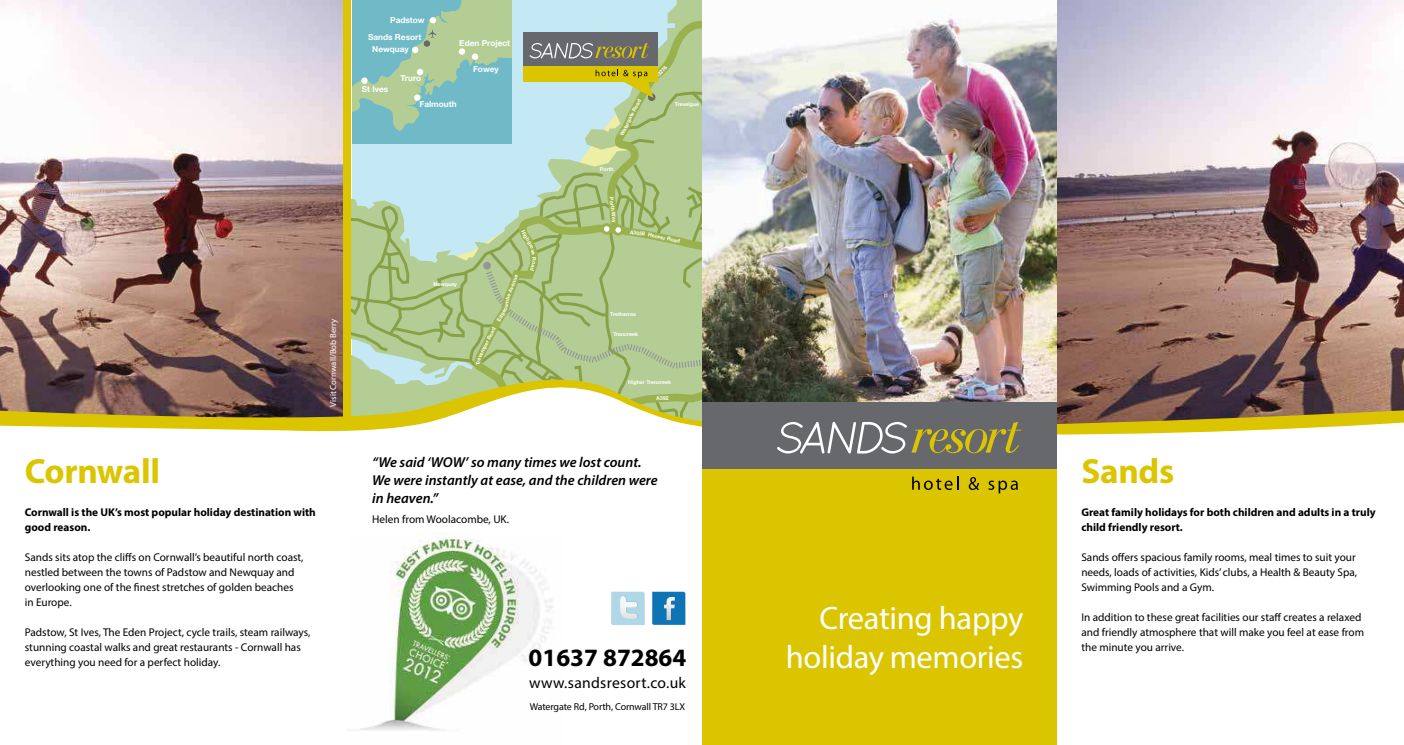
<style>
.page{position:relative;width:1404px;height:745px;background:#fff}
.page>*{position:absolute;margin:0;border:0;box-sizing:border-box;transform-origin:0 0}
.t1{font:700 35px "Myriad Pro";letter-spacing:-.01em;color:#dbc500}
.t2{font:32.5px/39px "Myriad Pro";letter-spacing:-.01em;color:#fff;text-align:right}
.t3{font:700 25px "Myriad Pro";color:#000}
.t4{font:15.62px "Myriad Pro";letter-spacing:.02em;color:#000}
.t5{font:italic 600 14.38px/17.6px "Myriad Pro";color:#000}
.t6{font:11.25px/15px "Myriad Pro";color:#000}
.t7{font:700 11.25px/15px "Myriad Pro";color:#000}
.t8{font:10px "Myriad Pro";letter-spacing:-.01em;color:#000}
.t9{font:8.75px "Myriad Pro";color:#fff}
.t10{font:700 8.25px "Helvetica Neue";color:#fff}
.t11{font:700 5.25px "Helvetica Neue";color:#fff}
</style>
<div class="page">
<img style="left:0;top:0;width:344px;height:360px">
<div style="left:702px;top:483px;width:354px;height:261px;background:#dbc500"></div>
<img style="left:360px;top:532px;width:193px;height:199px">
<img style="left:1056px;top:0;width:347px;height:360px">
<img style="left:706px;top:13px;width:350px;height:347px">
<img style="left:0;top:360px;width:1403px;height:4px">
<img style="left:0;top:364px;width:1403px;height:86px">
<div style="left:702px;top:402px;width:354px;height:66px;background:#67686b"></div>
<div style="left:702px;top:468px;width:354px;height:32px;background:#dbc500"></div>
<svg style="left:912px;top:476px;width:46px;height:13px"></svg>
<svg style="left:968px;top:477px;width:11px;height:12px"></svg>
<svg style="left:988px;top:480px;width:29px;height:13px"></svg>
<svg style="left:777px;top:421px;width:244px;height:32px"></svg>
<div style="left:344px;top:0;width:7px;height:422px;background:#dbc500"></div>
<svg style="left:611px;top:591px;width:34px;height:34px"></svg>
<svg style="left:652px;top:591px;width:33px;height:34px"></svg>
<svg style="left:349px;top:0;width:357px;height:423px;background:#afcca3"></svg>
<p class="t10" style="left:390px;top:15px;width:36px">Padstow</p>
<p class="t10" style="left:368px;top:32px;width:55px">Sands Resort</p>
<p class="t10" style="left:372px;top:44px;width:38px">Newquay</p>
<p class="t10" style="left:362px;top:84px;width:28px">St Ives</p>
<p class="t10" style="left:400px;top:73px;width:22px">Truro</p>
<p class="t10" style="left:459px;top:38px;width:52px">Eden Project</p>
<p class="t10" style="left:473px;top:64px;width:27px">Fowey</p>
<p class="t10" style="left:419px;top:99px;width:39px">Falmouth</p>
<p class="t9" style="left:330px;top:406px;width:89px;rotate:-90deg">Visit Cornwall/Bob Berry</p>
<p class="t11" style="left:433px;top:280px;width:25px">Newquay</p>
<p class="t11" style="left:505px;top:295px;width:15px;rotate:-68deg">e Ave</p>
<p class="t11" style="left:495px;top:319px;width:17px;rotate:-60deg">Edgec</p>
<p class="t11" style="left:477px;top:353px;width:32px;rotate:-63deg">emper Road</p>
<p class="t11" style="left:474px;top:365px;width:5px;rotate:-90deg">T</p>
<p class="t11" style="left:626px;top:118px;width:15px;rotate:-62deg">ate R</p>
<p class="t11" style="left:675px;top:100px;width:26px">Trevelgue</p>
<p class="t11" style="left:600px;top:166px;width:15px">Porth</p>
<p class="t11" style="left:614px;top:196px;width:27px;rotate:82deg">Porth Way</p>
<p class="t11" style="left:630px;top:228px;width:17px;rotate:9deg">A3058</p>
<p class="t11" style="left:648px;top:231px;width:34px;rotate:11deg">Henver Road</p>
<p class="t11" style="left:610px;top:310px;width:27px">Tretherras</p>
<p class="t11" style="left:613px;top:330px;width:26px">Trencreek</p>
<p class="t11" style="left:628px;top:378px;width:44px">Higher Trencreek</p>
<p class="t11" style="left:656px;top:395px;width:14px;rotate:-4deg">A392</p>
<p class="t5" style="left:372px;top:454px;width:287px">“We said ‘WOW’ so many times we lost count.<br>We were instantly at ease, and the children were in heaven.”</p>
<p class="t6" style="left:372px;top:512px;width:138px">Helen from Woolacombe, UK.</p>
<h1 class="t1" style="left:25px;top:458px;width:137px">Cornwall</h1>
<h1 class="t1" style="left:1081px;top:458px;width:94px">Sands</h1>
<p class="t7" style="left:1081px;top:505px;width:296px">Great family holidays for both children and adults in a truly child friendly resort.</p>
<p class="t6" style="left:1081px;top:550px;width:277px">Sands offers spacious family rooms, meal times to suit your needs, loads of activities, Kids’ clubs, a Health &amp; Beauty Spa,<br>Swimming Pools and a Gym.</p>
<p class="t6" style="left:1081px;top:610px;width:284px">In addition to these great facilities our staff creates a relaxed and friendly atmosphere that will make you feel at ease from the minute you arrive.</p>
<p class="t7" style="left:25px;top:505px;width:292px">Cornwall is the UK’s most popular holiday destination with good reason.</p>
<p class="t6" style="left:25px;top:550px;width:280px">Sands sits atop the cliffs on Cornwall’s beautiful north coast, nestled between the towns of Padstow and Newquay and overlooking one of the finest stretches of golden beaches in Europe.</p>
<p class="t6" style="left:25px;top:625px;width:287px">Padstow, St Ives, The Eden Project, cycle trails, steam railways, stunning coastal walks and great restaurants - Cornwall has everything you need for a perfect holiday.</p>
<h2 class="t2" style="left:785px;top:600px;width:239px">Creating happy holiday memories</h2>
<h3 class="t3" style="left:528px;top:647px;width:159px">01637 872864</h3>
<h3 class="t4" style="left:529px;top:676px;width:158px">www.sandsresort.co.uk</h3>
<p class="t8" style="left:529px;top:702px;width:157px">Watergate Rd, Porth, Cornwall TR7 3LX</p>
</div>
